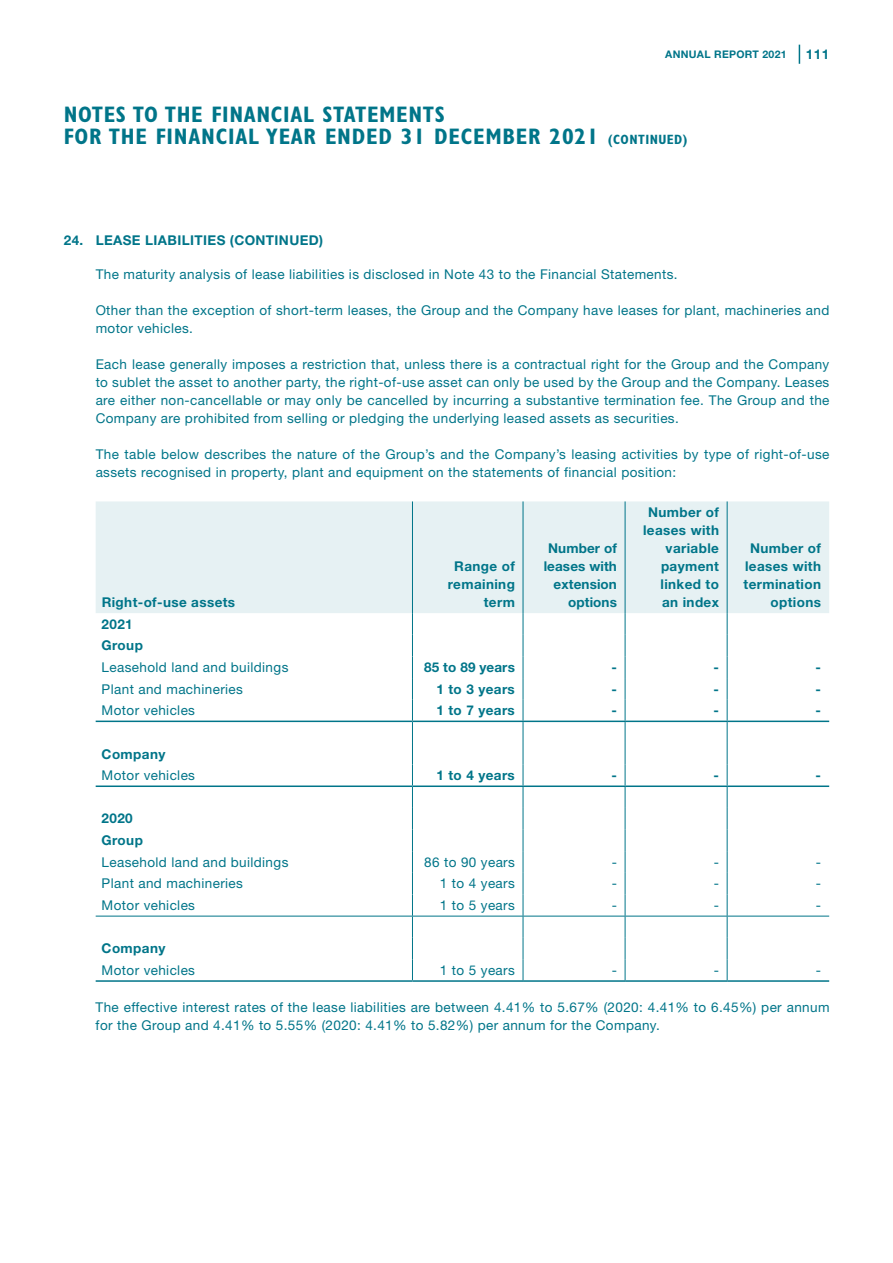
<style>
.page{position:relative;width:893px;height:1263px;background:#fff}
.page>*{position:absolute;margin:0;border:0;box-sizing:border-box;transform-origin:0 0}
.t1{font:700 condensed 22.5px/22.5px "Gill Sans Std";letter-spacing:.035em;color:#007589}
.t2{font:13.5px/18px "Helvetica Neue LT Std";letter-spacing:.03em;color:#007589}
.t3{font:700 13.5px/18px "Helvetica Neue LT Std";letter-spacing:.03em;color:#007589;text-align:right}
.t4{font:700 13.5px/18px "Helvetica Neue LT Std";letter-spacing:.01em;color:#007589;text-align:right}
.t5{font:700 condensed 13.5px "Gill Sans Std";color:#007589}
.t6{font:700 10.5px "Helvetica Neue LT Std";letter-spacing:.03em;color:#007589}
.s1{font-size:13.5px}
</style>
<div class="page">
<div style="left:96px;top:501px;width:733px;height:112px;background:#e6f1f3"></div>
<hr style="left:412px;top:501px;width:1px;height:112px;background:#007589">
<hr style="left:523px;top:501px;width:1px;height:112px;background:#007589">
<hr style="left:625px;top:501px;width:1px;height:112px;background:#007589">
<hr style="left:727px;top:501px;width:1px;height:112px;background:#007589">
<hr style="left:96px;top:720px;width:316px;height:2px;background:#007589">
<hr style="left:412px;top:720px;width:111px;height:2px;background:#007589">
<hr style="left:523px;top:720px;width:102px;height:2px;background:#007589">
<hr style="left:625px;top:720px;width:102px;height:2px;background:#007589">
<hr style="left:727px;top:720px;width:102px;height:2px;background:#007589">
<hr style="left:96px;top:785px;width:316px;height:2px;background:#007589">
<hr style="left:412px;top:785px;width:111px;height:2px;background:#007589">
<hr style="left:523px;top:785px;width:102px;height:2px;background:#007589">
<hr style="left:625px;top:785px;width:102px;height:2px;background:#007589">
<hr style="left:727px;top:785px;width:102px;height:2px;background:#007589">
<hr style="left:96px;top:916px;width:316px;height:1px;background:#007589">
<hr style="left:412px;top:916px;width:111px;height:1px;background:#007589">
<hr style="left:523px;top:916px;width:102px;height:1px;background:#007589">
<hr style="left:625px;top:916px;width:102px;height:1px;background:#007589">
<hr style="left:727px;top:916px;width:102px;height:1px;background:#007589">
<hr style="left:96px;top:980px;width:316px;height:2px;background:#007589">
<hr style="left:412px;top:980px;width:111px;height:2px;background:#007589">
<hr style="left:523px;top:980px;width:102px;height:2px;background:#007589">
<hr style="left:625px;top:980px;width:102px;height:2px;background:#007589">
<hr style="left:727px;top:980px;width:102px;height:2px;background:#007589">
<svg style="left:412px;top:613px;width:1px;height:367px"></svg>
<svg style="left:523px;top:613px;width:1px;height:367px"></svg>
<svg style="left:625px;top:613px;width:1px;height:367px"></svg>
<svg style="left:727px;top:613px;width:1px;height:367px"></svg>
<svg style="left:799px;top:45px;width:1px;height:19px"></svg>
<p class="t6" style="left:665px;top:48px;width:123px">ANNUAL REPORT 2021</p>
<p class="t3" style="left:806px;top:45px;width:25px">111</p>
<h1 class="t1" style="left:64px;top:103px;width:566px">NOTES TO THE FINANCIAL STATEMENTS<br>FOR THE FINANCIAL YEAR ENDED 31 DECEMBER 2021 <span class="s1">(CONTINUED</span></h1>
<p class="t5" style="left:683px;top:132px;width:6px">)</p>
<p class="t3" style="left:64px;top:231px;width:261px">24. LEASE LIABILITIES (CONTINUED)</p>
<p class="t2" style="left:96px;top:265px;width:583px">The maturity analysis of lease liabilities is disclosed in Note 43 to the Financial Statements.</p>
<p class="t2" style="left:96px;top:301px;width:735px">Other than the exception of short-term leases, the Group and the Company have leases for plant, machineries and motor vehicles.</p>
<p class="t2" style="left:96px;top:355px;width:735px;text-align:justify">Each lease generally imposes a restriction that, unless there is a contractual right for the Group and the Company to sublet the asset to another party, the right-of-use asset can only be used by the Group and the Company. Leases are either non-cancellable or may only be cancelled by incurring a substantive termination fee. The Group and the Company are prohibited from selling or pledging the underlying leased assets as securities.</p>
<p class="t2" style="left:96px;top:445px;width:735px">The table below describes the nature of the Group’s and the Company’s leasing activities by type of right-of-use assets recognised in property, plant and equipment on the statements of financial position:</p>
<p class="t3" style="left:102px;top:593px;width:135px">Right-of-use assets</p>
<p class="t3" style="left:448px;top:557px;width:68px">Range of remaining term</p>
<p class="t4" style="left:544px;top:539px;width:75px">Number of leases with extension options</p>
<p class="t3" style="left:643px;top:503px;width:77px">Number of leases with variable payment linked to an index</p>
<p class="t3" style="left:744px;top:539px;width:79px">Number of leases with termination options</p>
<p class="t3" style="left:102px;top:613px;width:43px;line-height:21.6px;text-align:left">2021<br>Group</p>
<p class="t2" style="left:102px;top:658px;width:188px">Leasehold land and buildings</p>
<p class="t4" style="left:424px;top:658px;width:92px">85 to 89 years</p>
<p class="t3" style="left:611px;top:658px;width:7px">-</p>
<p class="t3" style="left:713px;top:658px;width:7px">-</p>
<p class="t3" style="left:815px;top:658px;width:7px">-</p>
<p class="t2" style="left:102px;top:680px;width:143px">Plant and machineries</p>
<p class="t3" style="left:436px;top:679px;width:80px">1 to 3 years</p>
<p class="t3" style="left:611px;top:679px;width:7px">-</p>
<p class="t3" style="left:713px;top:679px;width:7px">-</p>
<p class="t3" style="left:815px;top:679px;width:7px">-</p>
<p class="t2" style="left:102px;top:701px;width:95px">Motor vehicles</p>
<p class="t3" style="left:436px;top:701px;width:80px">1 to 7 years</p>
<p class="t3" style="left:611px;top:701px;width:7px">-</p>
<p class="t3" style="left:713px;top:701px;width:7px">-</p>
<p class="t3" style="left:815px;top:701px;width:7px">-</p>
<p class="t3" style="left:102px;top:744px;width:65px">Company</p>
<p class="t2" style="left:102px;top:766px;width:95px">Motor vehicles</p>
<p class="t3" style="left:436px;top:766px;width:80px">1 to 4 years</p>
<p class="t3" style="left:611px;top:766px;width:7px">-</p>
<p class="t3" style="left:713px;top:766px;width:7px">-</p>
<p class="t3" style="left:815px;top:766px;width:7px">-</p>
<p class="t3" style="left:102px;top:807px;width:43px;line-height:21.6px;text-align:left">2020<br>Group</p>
<p class="t2" style="left:102px;top:853px;width:188px">Leasehold land and buildings</p>
<p class="t2" style="left:424px;top:853px;width:92px">86 to 90 years</p>
<p class="t2" style="left:612px;top:853px;width:7px">-</p>
<p class="t2" style="left:714px;top:853px;width:7px">-</p>
<p class="t2" style="left:816px;top:853px;width:7px">-</p>
<p class="t2" style="left:102px;top:874px;width:143px">Plant and machineries</p>
<p class="t2" style="left:440px;top:874px;width:76px">1 to 4 years</p>
<p class="t2" style="left:612px;top:874px;width:7px">-</p>
<p class="t2" style="left:714px;top:874px;width:7px">-</p>
<p class="t2" style="left:816px;top:874px;width:7px">-</p>
<p class="t2" style="left:102px;top:896px;width:95px">Motor vehicles</p>
<p class="t2" style="left:440px;top:896px;width:76px">1 to 5 years</p>
<p class="t2" style="left:612px;top:896px;width:7px">-</p>
<p class="t2" style="left:714px;top:896px;width:7px">-</p>
<p class="t2" style="left:816px;top:896px;width:7px">-</p>
<p class="t3" style="left:102px;top:939px;width:65px">Company</p>
<p class="t2" style="left:102px;top:961px;width:95px">Motor vehicles</p>
<p class="t2" style="left:440px;top:961px;width:76px">1 to 5 years</p>
<p class="t2" style="left:612px;top:961px;width:7px">-</p>
<p class="t2" style="left:714px;top:961px;width:7px">-</p>
<p class="t2" style="left:816px;top:961px;width:7px">-</p>
<p class="t2" style="left:96px;top:998px;width:735px">The effective interest rates of the lease liabilities are between 4.41% to 5.67% (2020: 4.41% to 6.45%) per annum for the Group and 4.41% to 5.55% (2020: 4.41% to 5.82%) per annum for the Company.</p>
</div>
